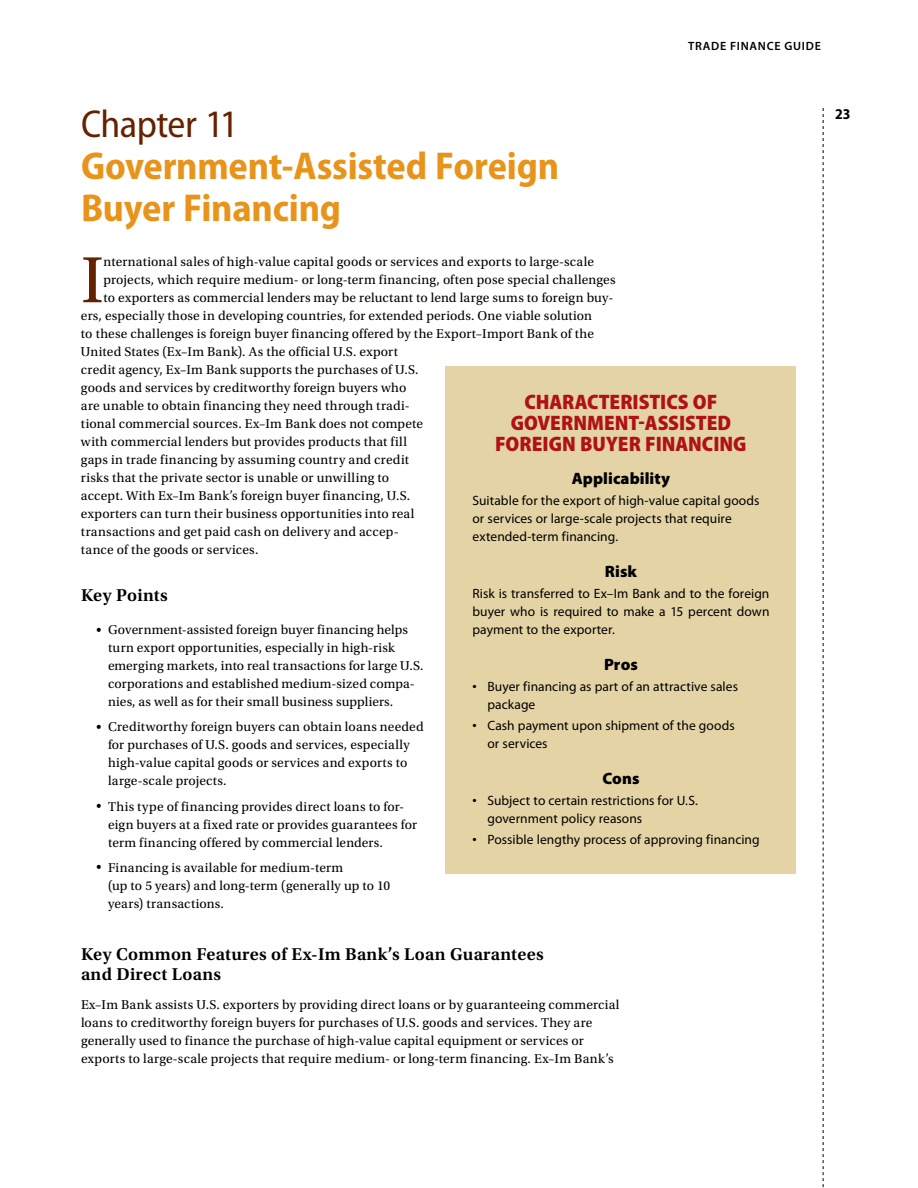
<style>
.page{position:relative;width:918px;height:1188px;background:#fff}
.page>*{position:absolute;margin:0;border:0;box-sizing:border-box;transform-origin:0 0}
.t1{font:68.7px "Utopia Std";color:#642200}
.t2{font:700 semi-condensed 39px/42px "Myriad Pro";letter-spacing:-.005em;color:#e8941a}
.t3{font:900 semi-condensed 21px/21px "Myriad Pro";color:#b01116;text-align:center}
.t4{font:600 18px/19.5px "Utopia Std";letter-spacing:.015em;color:#000}
.t5{font:900 16.5px "Myriad Pro";letter-spacing:.005em;color:#000}
.t6{font:700 semi-condensed 15px "Myriad Pro";color:#000}
.t7{font:13.5px/18px "Utopia Std";letter-spacing:.015em;color:#000}
.t8{font:13.5px/18px "Myriad Pro";letter-spacing:.005em;color:#000}
.t9{font:600 12px "Myriad Pro";letter-spacing:.06em;color:#000}
.s1{font-weight:400;color:#642200}
.s2{font-weight:600}
</style>
<div class="page">
<div style="left:446px;top:367px;width:350px;height:507px;background:#e4d3a5"></div>
<svg style="left:823px;top:108px;width:1px;height:1080px"></svg>
<p class="t9" style="left:688px;top:38px;width:135px">TRADE FINANCE GUIDE</p>
<h1 class="t2" style="left:81px;top:104px;width:480px"><span class="s1">Chapter 11<br></span>Government-Assisted Foreign<br>Buyer Financing</h1>
<h1 class="t1" style="left:81px;top:243px;width:24px">I</h1>
<p class="t7" style="left:104px;top:253px;width:492px">nternational sales of high-value capital goods or services and exports to large-scale</p>
<p class="t7" style="left:104px;top:271px;width:514px">projects, which require medium- or long-term financing, often pose special challenges</p>
<p class="t7" style="left:104px;top:289px;width:511px">to exporters as commercial lenders may be reluctant to lend large sums to foreign buy-</p>
<p class="t7" style="left:81px;top:307px;width:513px">ers, especially those in developing countries, for extended periods. One viable solution</p>
<p class="t7" style="left:81px;top:325px;width:515px">to these challenges is foreign buyer financing offered by the Export–Import Bank of the</p>
<p class="t7" style="left:81px;top:343px;width:319px">United States (Ex–Im Bank). As the official U.S. export</p>
<p class="t7" style="left:81px;top:361px;width:339px">credit agency, Ex–Im Bank supports the purchases of U.S.</p>
<p class="t7" style="left:81px;top:379px;width:327px">goods and services by creditworthy foreign buyers who</p>
<p class="t7" style="left:81px;top:397px;width:330px">are unable to obtain financing they need through tradi-</p>
<p class="t7" style="left:81px;top:415px;width:344px">tional commercial sources. Ex–Im Bank does not compete</p>
<p class="t7" style="left:81px;top:433px;width:328px">with commercial lenders but provides products that fill</p>
<p class="t7" style="left:81px;top:451px;width:329px">gaps in trade financing by assuming country and credit</p>
<p class="t7" style="left:81px;top:469px;width:310px">risks that the private sector is unable or unwilling to</p>
<p class="t7" style="left:81px;top:487px;width:331px">accept. With Ex–Im Bank’s foreign buyer financing, U.S.</p>
<p class="t7" style="left:81px;top:505px;width:335px">exporters can turn their business opportunities into real</p>
<p class="t7" style="left:81px;top:523px;width:319px">transactions and get paid cash on delivery and accep-</p>
<p class="t7" style="left:81px;top:541px;width:179px">tance of the goods or services.</p>
<h2 class="t4" style="left:81px;top:585px;width:88px">Key Points</h2>
<p class="t7" style="left:108px;top:621px;width:317px;text-indent:-12px">• Government-assisted foreign buyer financing helps turn export opportunities, especially in high-risk emerging markets, into real transactions for large U.S. corporations and established medium-sized compa&shy;nies, as well as for their small business suppliers.</p>
<p class="t7" style="left:108px;top:718px;width:317px;text-indent:-12px">• Creditworthy foreign buyers can obtain loans needed for purchases of U.S. goods and services, especially high-value capital goods or services and exports to large-scale projects.</p>
<p class="t7" style="left:108px;top:797px;width:311px;text-indent:-12px">• This type of financing provides direct loans to for&shy;eign buyers at a fixed rate or provides guarantees for term financing offered by commercial lenders.</p>
<p class="t7" style="left:108px;top:859px;width:284px;text-indent:-12px">• Financing is available for medium-term<br>(up to 5 years) and long-term (generally up to 10 years) transactions.</p>
<h2 class="t4" style="left:81px;top:945px;width:464px">Key Common Features of Ex-Im Bank’s Loan Guarantees and Direct Loans</h2>
<p class="t7" style="left:81px;top:996px;width:540px">Ex–Im Bank assists U.S. exporters by providing direct loans or by guaranteeing commercial loans to creditworthy foreign buyers for purchases of U.S. goods and services. They are generally used to finance the purchase of high-value capital equipment or services or exports to large-scale projects that require medium- or long-term financing. Ex–Im Bank’s</p>
<p class="t3" style="left:495px;top:392px;width:253px">CHARACTERISTICS OF<br>GOVERNMENT-ASSISTED<br>FOREIGN BUYER FINANCING</p>
<p class="t5" style="left:572px;top:468px;width:100px">Applicability</p>
<p class="t8" style="left:472px;top:492px;width:289px">Suitable for the export of high-value capital goods or services or large-scale projects that require extended-term financing.</p>
<p class="t5" style="left:605px;top:561px;width:34px">Risk</p>
<p class="t8" style="left:472px;top:585px;width:298px;text-align:justify">Risk is transferred to Ex–Im Bank and to the foreign buyer who is required to make a 15 percent down payment to the exporter.</p>
<p class="t5" style="left:604px;top:654px;width:35px">Pros</p>
<p class="t8" style="left:487px;top:678px;width:252px;text-indent:-15px"><span class="s2">•</span> Buyer financing as part of an attractive sales package</p>
<p class="t8" style="left:487px;top:717px;width:249px;text-indent:-15px"><span class="s2">•</span> Cash payment upon shipment of the goods or services</p>
<p class="t5" style="left:603px;top:768px;width:38px">Cons</p>
<p class="t8" style="left:488px;top:792px;width:212px;text-indent:-15px"><span class="s2">•</span> Subject to certain restrictions for U.S. government policy reasons</p>
<p class="t8" style="left:473px;top:831px;width:289px"><span class="s2">•</span> Possible lengthy process of approving financing</p>
<p class="t6" style="left:835px;top:106px;width:17px">23</p>
</div>
